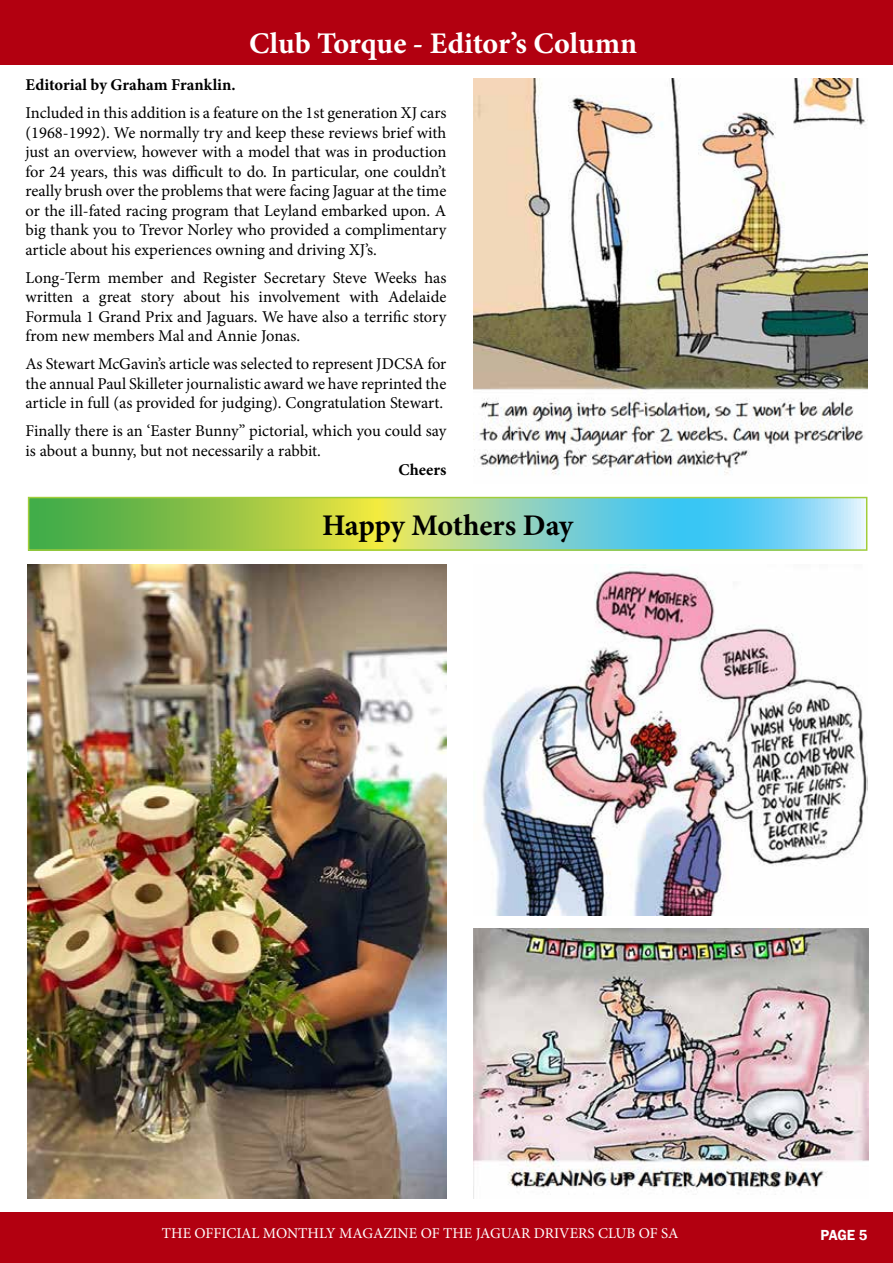
<style>
.page{position:relative;width:893px;height:1263px;background:#fff}
.page>*{position:absolute;margin:0;border:0;box-sizing:border-box;transform-origin:0 0}
.t1{font:700 30px "Minion Pro";letter-spacing:-.005em;color:#fff}
.Article_Heading{font:700 30px "Minion Pro";letter-spacing:-.005em;color:#000}
.Standard_Paragraph{font:16.5px/19.5px "Minion Pro";color:#000;text-align:justify}
.Standard_Paragraph-2{font:700 16.5px "Minion Pro";color:#000}
.t2{font:15px "Minion Pro";color:#fff}
.t3{font:600 15px "Franklin Gothic";color:#fff}
</style>
<div class="page">
<div style="left:0;top:1212px;width:893px;height:51px;background:#b20010"></div>
<div style="left:0;top:0;width:893px;height:26px;background:#b20010"></div>
<div style="left:0;top:11px;width:893px;height:54px;background:#b20010"></div>
<img style="left:28px;top:564px;width:418px;height:635px">
<svg style="left:31px;top:500px;width:833px;height:48px;background:#8acc94"></svg>
<div style="left:28px;top:497px;width:839px;height:54px;border:2px solid #a1cd3a"></div>
<img style="left:473px;top:929px;width:396px;height:270px">
<img style="left:483px;top:564px;width:384px;height:351px">
<img style="left:473px;top:78px;width:394px;height:397px">
<h1 class="t1" style="left:249px;top:22px;width:389px">Club Torque - Editor’s Column</h1>
<p class="Standard_Paragraph-2" style="left:26px;top:73px;width:212px">Editorial by Graham Franklin.</p>
<p class="Standard_Paragraph" style="left:26px;top:103px;width:422px">Included in this addition is a feature on the 1st generation XJ cars (1968-1992). We normally try and keep these reviews brief with just an overview, however with a model that was in production for 24 years, this was difficult to do. In particular, one couldn’t really brush over the problems that were facing Jaguar at the time or the ill-fated racing program that Leyland embarked upon. A big thank you to Trevor Norley who provided a complimentary article about his experiences owning and driving XJ’s.</p>
<p class="Standard_Paragraph" style="left:26px;top:268px;width:422px">Long-Term member and Register Secretary Steve Weeks has written a great story about his involvement with Adelaide Formula 1 Grand Prix and Jaguars. We have also a terrific story from new members Mal and Annie Jonas.</p>
<p class="Standard_Paragraph" style="left:26px;top:354px;width:422px">As Stewart McGavin’s article was selected to represent JDCSA for the annual Paul Skilleter journalistic award we have reprinted the article in full (as provided for judging). Congratulation Stewart.</p>
<p class="Standard_Paragraph" style="left:26px;top:421px;width:422px">Finally there is an ‘Easter Bunny” pictorial, which you could say is about a bunny, but not necessarily a rabbit.</p>
<p class="Standard_Paragraph-2" style="left:398px;top:458px;width:49px">Cheers</p>
<p class="Article_Heading" style="left:322px;top:504px;width:253px">Happy Mothers Day</p>
<p class="t2" style="left:162px;top:1223px;width:518px">THE OFFICIAL MONTHLY MAGAZINE OF THE JAGUAR DRIVERS CLUB OF SA</p>
<p class="t3" style="left:820px;top:1226px;width:49px">PAGE 5</p>
</div>
